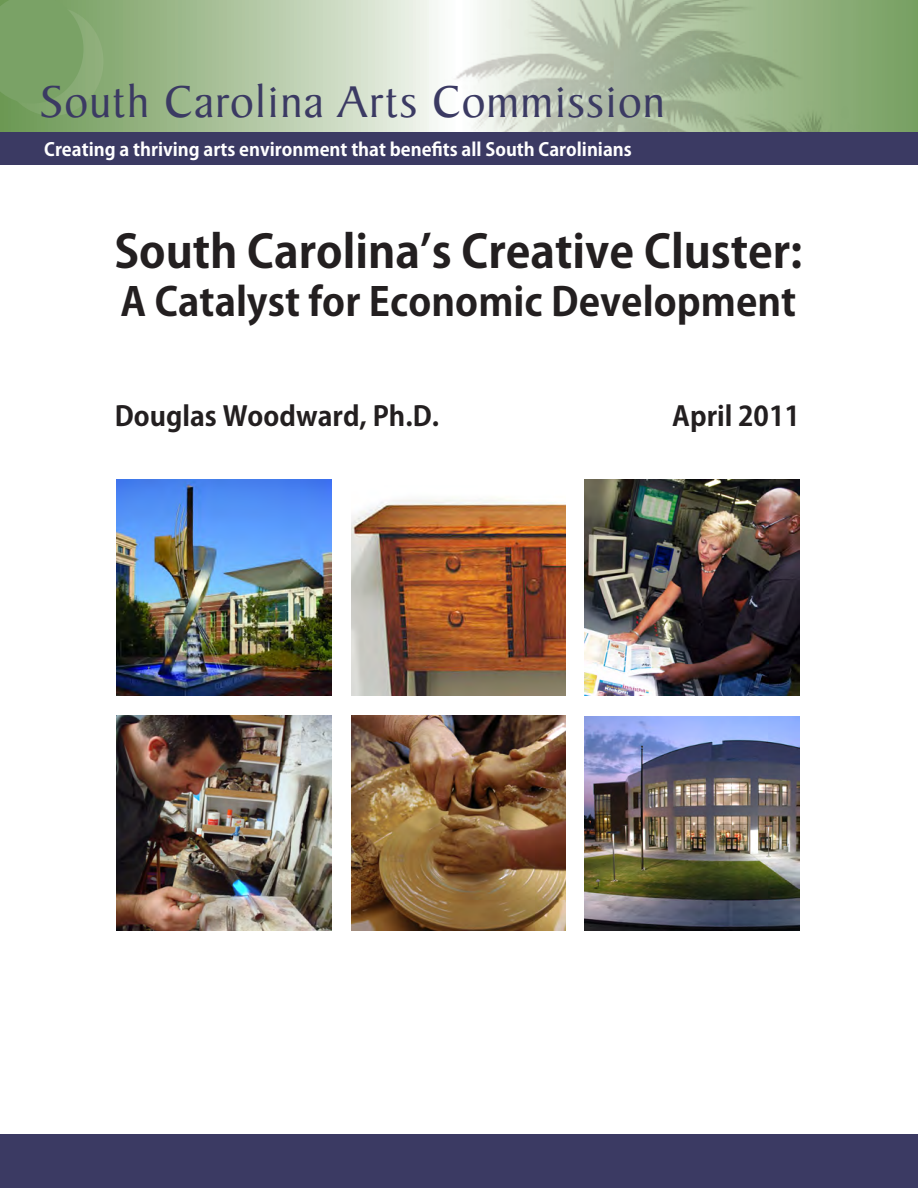
<style>
.page{position:relative;width:918px;height:1188px;background:#fff}
.page>*{position:absolute;margin:0;border:0;box-sizing:border-box;transform-origin:0 0}
.t1{font:48px "Baker Signet LT";letter-spacing:.025em;color:#3b3a63}
.t2{font:700 45px "Koz Go Pro";color:#231f20}
.t3{font:700 39px "Koz Go Pro";color:#231f20}
.t4{font:700 27px "Koz Go Pro";color:#231f20}
.t5{font:700 18px "Koz Go Pro";color:#fff}
</style>
<div class="page">
<svg style="left:0;top:0;width:430px;height:132px;background:#b6caa9"></svg>
<img style="left:430px;top:0;width:488px;height:132px">
<div style="left:0;top:132px;width:918px;height:33px;background:#3b3a63"></div>
<div style="left:0;top:1134px;width:918px;height:54px;background:#3b3a63"></div>
<img style="left:117px;top:716px;width:215px;height:215px">
<img style="left:351px;top:499px;width:215px;height:196px">
<img style="left:117px;top:480px;width:215px;height:215px">
<img style="left:351px;top:716px;width:215px;height:215px">
<img style="left:584px;top:716px;width:215px;height:215px">
<img style="left:584px;top:480px;width:215px;height:215px">
<img style="left:1px;top:7px;width:103px;height:109px">
<svg style="left:0;top:0;width:83px;height:104px;background:#7ba267"></svg>
<p class="t1" style="left:40px;top:76px;width:626px">South Carolina Arts Commission</p>
<p class="t5" style="left:44px;top:137px;width:589px">Creating a thriving arts environment that benefits all South Carolinians</p>
<p class="t2" style="left:114px;top:222px;width:690px">South Carolina’s Creative Cluster:</p>
<p class="t3" style="left:121px;top:277px;width:677px">A Catalyst for Economic Development</p>
<p class="t4" style="left:115px;top:399px;width:326px">Douglas Woodward, Ph.D.</p>
<p class="t4" style="left:672px;top:399px;width:129px">April 2011</p>
</div>
